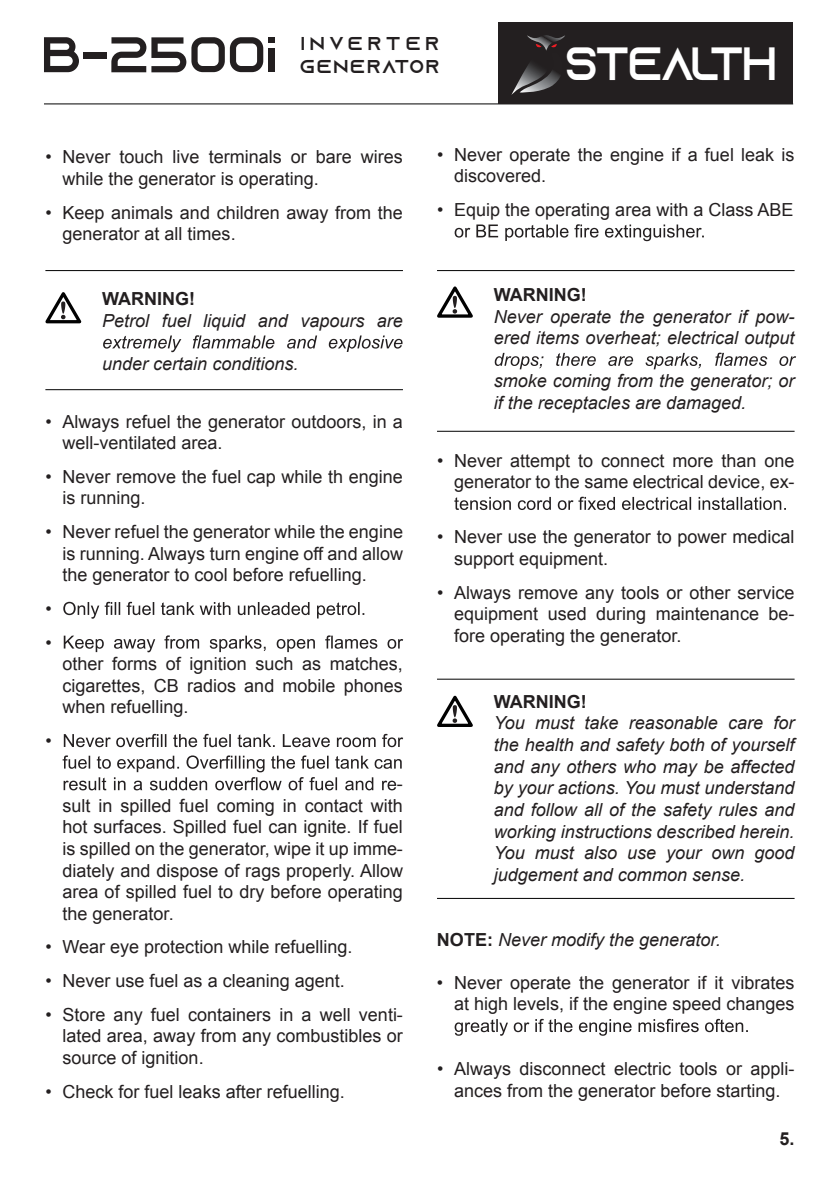
<style>
.page{position:relative;width:840px;height:1191px;background:#fff}
.page>*{position:absolute;margin:0;border:0;box-sizing:border-box;transform-origin:0 0}
.t1{font:46.6px "Azonix";letter-spacing:-.055em;color:#fff;scale:.93 1}
.t2{font:18.6px/22.4px "Azonix";letter-spacing:.1em;color:#231f20}
.t3{font:18px/21.6px "Arial";color:#231f20}
.t4{font:italic 18px/21.6px "Arial";color:#231f20}
.t5{font:700 18px "Arial";color:#231f20}
.s1{font-weight:700;font-style:normal}
</style>
<div class="page">
<svg style="left:103px;top:335px;width:299px;height:17px"></svg>
<svg style="left:63px;top:602px;width:301px;height:16px"></svg>
<svg style="left:64px;top:635px;width:339px;height:17px"></svg>
<svg style="left:64px;top:734px;width:339px;height:13px"></svg>
<svg style="left:63px;top:755px;width:338px;height:35px"></svg>
<svg style="left:45px;top:292px;width:37px;height:32px"></svg>
<svg style="left:454px;top:224px;width:249px;height:17px"></svg>
<svg style="left:494px;top:353px;width:301px;height:16px"></svg>
<svg style="left:454px;top:497px;width:331px;height:13px"></svg>
<svg style="left:437px;top:286px;width:36px;height:32px"></svg>
<svg style="left:454px;top:1018px;width:293px;height:17px"></svg>
<svg style="left:437px;top:695px;width:36px;height:32px"></svg>
<hr style="left:45px;top:270px;width:358px;height:1px;background:#010101">
<hr style="left:45px;top:389px;width:358px;height:1px;background:#010101">
<hr style="left:437px;top:270px;width:357px;height:1px;background:#010101">
<hr style="left:437px;top:431px;width:357px;height:1px;background:#010101">
<hr style="left:437px;top:678px;width:357px;height:1px;background:#010101">
<hr style="left:437px;top:898px;width:357px;height:1px;background:#010101">
<hr style="left:44px;top:103px;width:748px;height:1px;background:#010101">
<svg style="left:44px;top:37px;width:35px;height:35px"></svg>
<div style="left:83px;top:53px;width:23px;height:6px;background:#231f20"></div>
<svg style="left:111px;top:37px;width:163px;height:35px"></svg>
<div style="left:268px;top:49px;width:6px;height:23px;background:#231f20"></div>
<div style="left:498px;top:22px;width:294px;height:82px;background:#231f20"></div>
<svg style="left:511px;top:35px;width:54px;height:60px"></svg>
<p class="t2" style="left:300px;top:33px;width:141px">INVERTER<br>GENERATOR</p>
<h1 class="t1" style="left:564px;top:43px;width:229px">STEALTH</h1>
<p class="t3" style="left:62px;top:146px;width:342px;text-indent:-17px">• Never touch live terminals or bare wires while the generator is operating.</p>
<p class="t3" style="left:62px;top:202px;width:342px;text-indent:-17px">• Keep animals and children away from the generator at all times.</p>
<p class="t5" style="left:102px;top:287px;width:95px">WARNING!</p>
<p class="t4" style="left:102px;top:310px;width:302px">Petrol fuel liquid and vapours are</p>
<p class="t4" style="left:102px;top:353px;width:198px">under certain conditions.</p>
<p class="t3" style="left:62px;top:411px;width:342px;text-indent:-17px">• Always refuel the generator outdoors, in a well-ventilated area.</p>
<p class="t3" style="left:62px;top:466px;width:342px;text-indent:-17px">• Never remove the fuel cap while th engine is running.</p>
<p class="t3" style="left:62px;top:521px;width:342px;text-align:justify;text-indent:-17px">• Never refuel the generator while the engine is running. Always turn engine off and allow the generator to cool before refuelling.</p>
<p class="t3" style="left:45px;top:592px;width:8px;line-height:33.6px">• •</p>
<p class="t3" style="left:62px;top:653px;width:342px;text-align:justify">other forms of ignition such as matches, cigarettes, CB radios and mobile phones when refuelling.</p>
<p class="t3" style="left:45px;top:730px;width:8px">•</p>
<p class="t3" style="left:62px;top:773px;width:342px;text-align:justify;text-indent:334px">- sult in spilled fuel coming in contact with hot surfaces. Spilled fuel can ignite. If fuel is spilled on the generator, wipe it up imme&shy;diately and dispose of rags properly. Allow area of spilled fuel to dry before operating the generator.</p>
<p class="t3" style="left:45px;top:936px;width:308px">• Wear eye protection while refuelling.</p>
<p class="t3" style="left:45px;top:970px;width:301px">• Never use fuel as a cleaning agent.</p>
<p class="t3" style="left:62px;top:1003px;width:342px;text-align:justify;text-indent:-17px">• Store any fuel containers in a well venti&shy;lated area, away from any combustibles or source of ignition.</p>
<p class="t3" style="left:45px;top:1080px;width:301px">• Check for fuel leaks after refuelling.</p>
<p class="t3" style="left:454px;top:144px;width:342px;text-indent:-17px">• Never operate the engine if a fuel leak is discovered.</p>
<p class="t3" style="left:437px;top:199px;width:358px">• Equip the operating area with a Class ABE</p>
<p class="t5" style="left:493px;top:283px;width:95px">WARNING!</p>
<p class="t4" style="left:493px;top:306px;width:302px">Never operate the generator if pow&shy;ered items overheat; electrical output</p>
<p class="t4" style="left:493px;top:370px;width:302px">smoke coming from the generator; or if the receptacles are damaged.</p>
<p class="t3" style="left:437px;top:450px;width:359px;text-align:right">• Never attempt to connect more than one generator to the same electrical device, ex-</p>
<p class="t3" style="left:454px;top:526px;width:342px;text-indent:-17px">• Never use the generator to power medical support equipment.</p>
<p class="t3" style="left:454px;top:582px;width:342px;text-align:justify;text-indent:-17px">• Always remove any tools or other service equipment used during maintenance be&shy;fore operating the generator.</p>
<p class="t5" style="left:493px;top:689px;width:95px">WARNING!</p>
<p class="t4" style="left:493px;top:712px;width:302px;text-align:justify">You must take reasonable care for the health and safety both of yourself and any others who may be affected by your actions. You must understand and follow all of the safety rules and working instructions described herein.<br>You must also use your own good judgement and common sense.</p>
<p class="t4" style="left:436px;top:928px;width:285px"><span class="s1">NOTE:</span> Never modify the generator.</p>
<p class="t3" style="left:436px;top:971px;width:359px;text-align:right">• Never operate the generator if it vibrates at high levels, if the engine speed changes</p>
<p class="t3" style="left:437px;top:1058px;width:359px;text-align:center">• Always disconnect electric tools or appli&shy;ances from the generator before starting.</p>
<p class="t5" style="left:779px;top:1126px;width:17px">5.</p>
</div>
